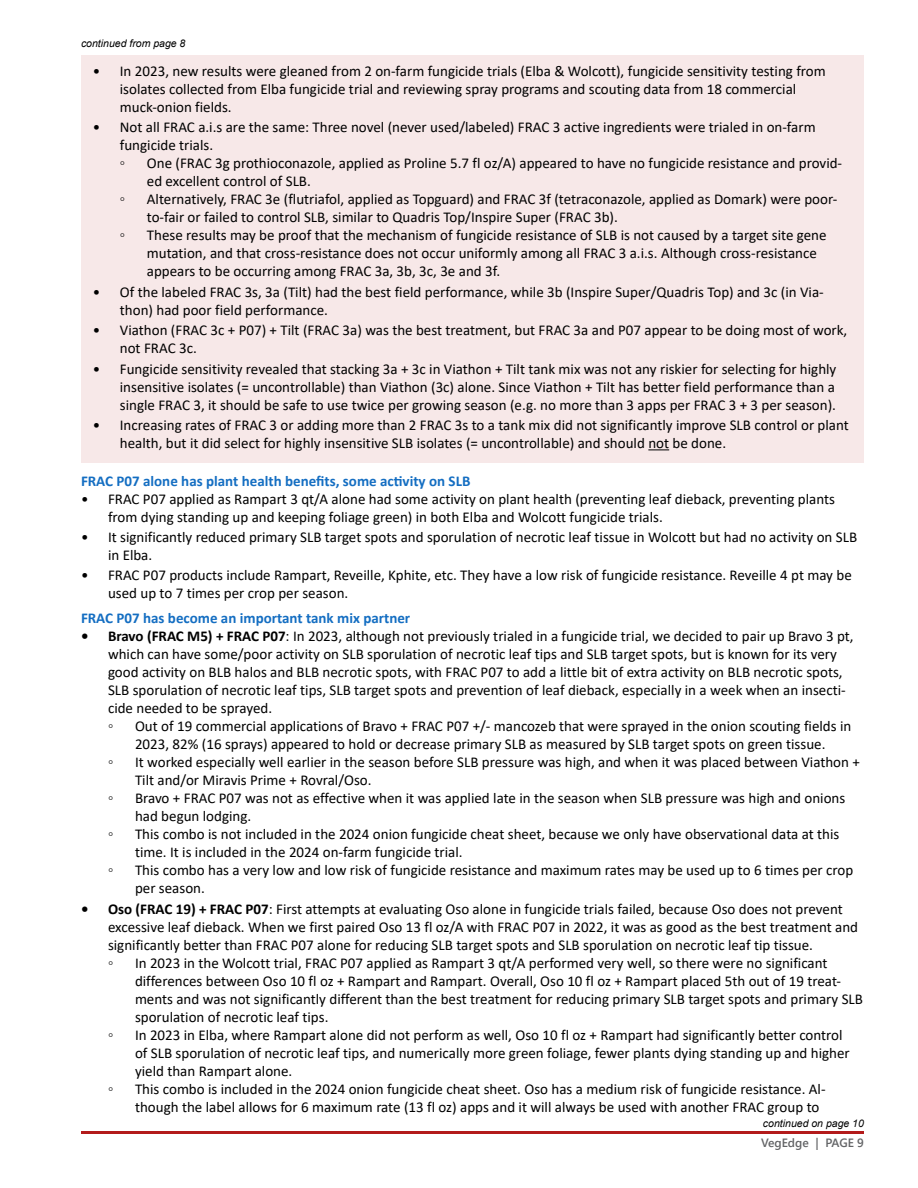
<style>
.page{position:relative;width:918px;height:1188px;background:#fff}
.page>*{position:absolute;margin:0;border:0;box-sizing:border-box;transform-origin:0 0}
.t1{font:15px/18px "Calibri";color:#000}
.t2{font:700 15px "Calibri";color:#146ec2}
.t3{font:12px "Webly Sleek UI Semibold";color:#636466}
.t4{font:italic 10.5px "Arial";color:#000}
.s1{font-weight:700}
</style>
<div class="page">
<div style="left:81px;top:56px;width:783px;height:407px;background:#f7e8e8"></div>
<svg style="left:648px;top:449px;width:21px;height:1px"></svg>
<hr style="left:81px;top:1131px;width:783px;height:3px;background:#b31b1b">
<p class="t4" style="left:81px;top:37px;width:106px">continued from page 8</p>
<p class="t1" style="left:120px;top:62px;width:707px;text-indent:-27px">• In 2023, new results were gleaned from 2 on-farm fungicide trials (Elba &amp; Wolcott), fungicide sensitivity testing from isolates collected from Elba fungicide trial and reviewing spray programs and scouting data from 18 commercial muck-onion fields.</p>
<p class="t1" style="left:120px;top:118px;width:697px;text-indent:-27px">• Not all FRAC a.i.s are the same: Three novel (never used/labeled) FRAC 3 active ingredients were trialed in on-farm fungicide trials.<br>◦</p>
<p class="t1" style="left:147px;top:154px;width:697px">One (FRAC 3g prothioconazole, applied as Proline 5.7 fl oz/A) appeared to have no fungicide resistance and provid&shy;ed excellent control of SLB.</p>
<p class="t1" style="left:120px;top:190px;width:7px">◦</p>
<p class="t1" style="left:147px;top:190px;width:692px">Alternatively, FRAC 3e (flutriafol, applied as Topguard) and FRAC 3f (tetraconazole, applied as Domark) were poor&shy;to-fair or failed to control SLB, similar to Quadris Top/Inspire Super (FRAC 3b).</p>
<p class="t1" style="left:120px;top:226px;width:7px">◦</p>
<p class="t1" style="left:147px;top:226px;width:681px">These results may be proof that the mechanism of fungicide resistance of SLB is not caused by a target site gene mutation, and that cross-resistance does not occur uniformly among all FRAC 3 a.i.s. Although cross-resistance appears to be occurring among FRAC 3a, 3b, 3c, 3e and 3f.</p>
<p class="t1" style="left:120px;top:283px;width:705px;text-indent:-27px">• Of the labeled FRAC 3s, 3a (Tilt) had the best field performance, while 3b (Inspire Super/Quadris Top) and 3c (in Via&shy;thon) had poor field performance.</p>
<p class="t1" style="left:120px;top:321px;width:729px;text-indent:-27px">• Viathon (FRAC 3c + P07) + Tilt (FRAC 3a) was the best treatment, but FRAC 3a and P07 appear to be doing most of work, not FRAC 3c.</p>
<p class="t1" style="left:120px;top:359px;width:718px;text-align:justify;text-indent:-27px">• Fungicide sensitivity revealed that stacking 3a + 3c in Viathon + Tilt tank mix was not any riskier for selecting for highly insensitive isolates (= uncontrollable) than Viathon (3c) alone. Since Viathon + Tilt has better field performance than a single FRAC 3, it should be safe to use twice per growing season (e.g. no more than 3 apps per FRAC 3 + 3 per season).</p>
<p class="t1" style="left:120px;top:416px;width:731px;text-indent:-27px">• Increasing rates of FRAC 3 or adding more than 2 FRAC 3s to a tank mix did not significantly improve SLB control or plant health, but it did select for highly insensitive SLB isolates (= uncontrollable) and should not be done.</p>
<p class="t2" style="left:81px;top:470px;width:391px">FRAC P07 alone has plant health benefits, some activity on SLB</p>
<p class="t1" style="left:108px;top:489px;width:729px;text-indent:-27px">• FRAC P07 applied as Rampart 3 qt/A alone had some activity on plant health (preventing leaf dieback, preventing plants from dying standing up and keeping foliage green) in both Elba and Wolcott fungicide trials.</p>
<p class="t1" style="left:108px;top:528px;width:751px;text-indent:-27px">• It significantly reduced primary SLB target spots and sporulation of necrotic leaf tissue in Wolcott but had no activity on SLB in Elba.</p>
<p class="t1" style="left:108px;top:566px;width:745px;text-indent:-27px">• FRAC P07 products include Rampart, Reveille, Kphite, etc. They have a low risk of fungicide resistance. Reveille 4 pt may be used up to 7 times per crop per season.</p>
<p class="t2" style="left:81px;top:608px;width:331px">FRAC P07 has become an important tank mix partner</p>
<p class="t1" style="left:108px;top:627px;width:747px;text-indent:-27px"><span class="s1">• Bravo (FRAC M5) + FRAC P07</span>: In 2023, although not previously trialed in a fungicide trial, we decided to pair up Bravo 3 pt, which can have some/poor activity on SLB sporulation of necrotic leaf tips and SLB target spots, but is known for its very good activity on BLB halos and BLB necrotic spots, with FRAC P07 to add a little bit of extra activity on BLB necrotic spots, SLB sporulation of necrotic leaf tips, SLB target spots and prevention of leaf dieback, especially in a week when an insecti&shy;cide needed to be sprayed.<br>◦</p>
<p class="t1" style="left:135px;top:717px;width:718px">Out of 19 commercial applications of Bravo + FRAC P07 +/- mancozeb that were sprayed in the onion scouting fields in<br>2023, 82% (16 sprays) appeared to hold or decrease primary SLB as measured by SLB target spots on green tissue.</p>
<p class="t1" style="left:108px;top:753px;width:7px">◦</p>
<p class="t1" style="left:135px;top:753px;width:726px">It worked especially well earlier in the season before SLB pressure was high, and when it was placed between Viathon +<br>Tilt and/or Miravis Prime + Rovral/Oso.</p>
<p class="t1" style="left:108px;top:789px;width:7px">◦</p>
<p class="t1" style="left:135px;top:789px;width:712px">Bravo + FRAC P07 was not as effective when it was applied late in the season when SLB pressure was high and onions had begun lodging.</p>
<p class="t1" style="left:108px;top:825px;width:7px">◦</p>
<p class="t1" style="left:135px;top:825px;width:706px">This combo is not included in the 2024 onion fungicide cheat sheet, because we only have observational data at this time. It is included in the 2024 on-farm fungicide trial.</p>
<p class="t1" style="left:108px;top:861px;width:7px">◦</p>
<p class="t1" style="left:135px;top:861px;width:720px">This combo has a very low and low risk of fungicide resistance and maximum rates may be used up to 6 times per crop per season.</p>
<p class="t1" style="left:108px;top:899px;width:752px;text-indent:-27px"><span class="s1">• Oso (FRAC 19) + FRAC P07</span>: First attempts at evaluating Oso alone in fungicide trials failed, because Oso does not prevent excessive leaf dieback. When we first paired Oso 13 fl oz/A with FRAC P07 in 2022, it was as good as the best treatment and significantly better than FRAC P07 alone for reducing SLB target spots and SLB sporulation on necrotic leaf tip tissue.<br>◦</p>
<p class="t1" style="left:135px;top:953px;width:730px">In 2023 in the Wolcott trial, FRAC P07 applied as Rampart 3 qt/A performed very well, so there were no significant differences between Oso 10 fl oz + Rampart and Rampart. Overall, Oso 10 fl oz + Rampart placed 5th out of 19 treat&shy;ments and was not significantly different than the best treatment for reducing primary SLB target spots and primary SLB sporulation of necrotic leaf tips.</p>
<p class="t1" style="left:108px;top:1025px;width:7px">◦</p>
<p class="t1" style="left:135px;top:1025px;width:716px">In 2023 in Elba, where Rampart alone did not perform as well, Oso 10 fl oz + Rampart had significantly better control of SLB sporulation of necrotic leaf tips, and numerically more green foliage, fewer plants dying standing up and higher yield than Rampart alone.</p>
<p class="t1" style="left:108px;top:1079px;width:7px">◦</p>
<p class="t1" style="left:135px;top:1079px;width:692px">This combo is included in the 2024 onion fungicide cheat sheet. Oso has a medium risk of fungicide resistance. Al&shy;though the label allows for 6 maximum rate (13 fl oz) apps and it will always be used with another FRAC group to</p>
<p class="t4" style="left:763px;top:1116px;width:102px">continued on page 10</p>
<p class="t3" style="left:761px;top:1134px;width:104px">VegEdge | PAGE 9</p>
</div>
